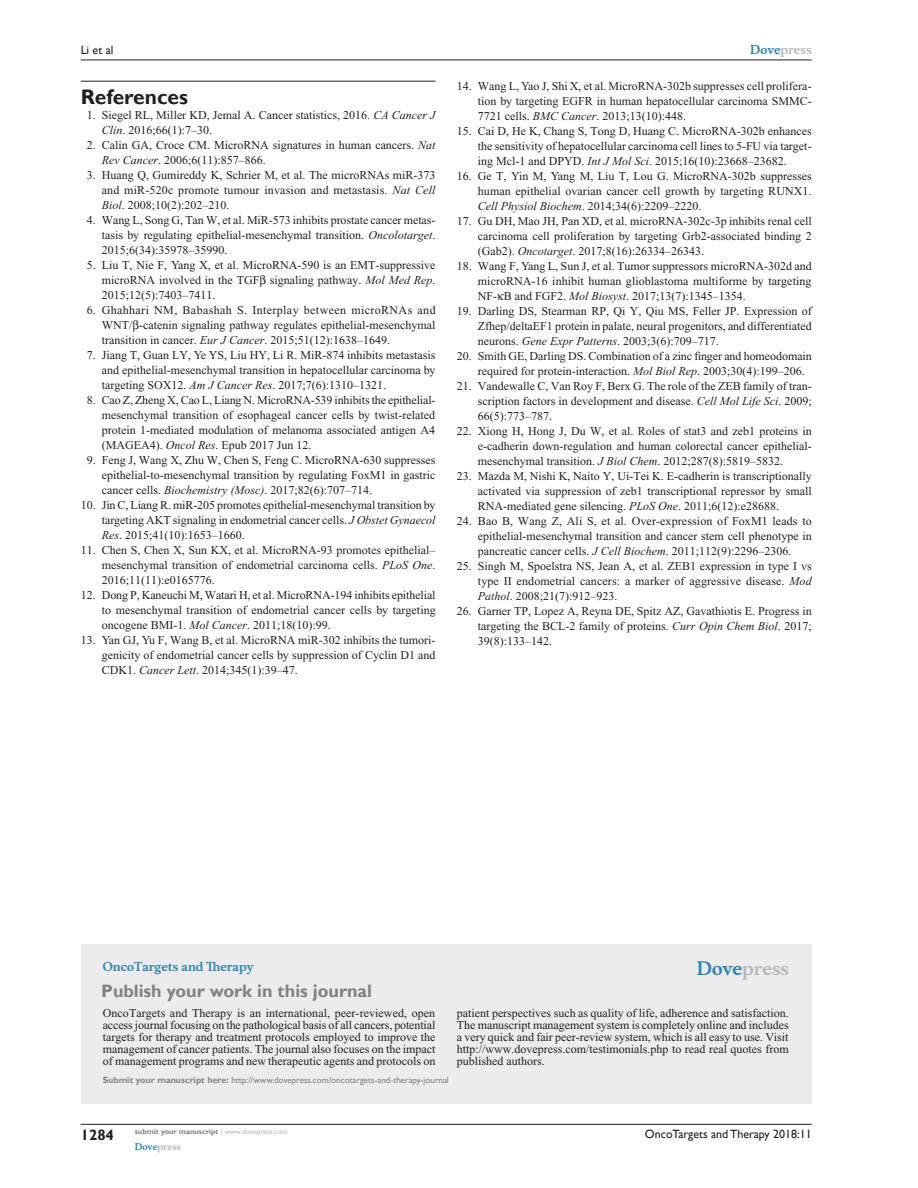
<style>
.page{position:relative;width:918px;height:1188px;background:#fff}
.page>*{position:absolute;margin:0;border:0;box-sizing:border-box;transform-origin:0 0}
.RefH{font:700 21px "Gill Sans";color:#231f20}
.PromBx-H1{font:700 18px "Gill Sans";color:#808285}
.PromBx-Brand{font:700 18px "Musee";color:#b8b9bc}
.t1{font:700 15px "Gill Sans";color:#231f20}
.RefNL2{font:12px/15px "Times New Roman";color:#231f20;text-align:justify}
.PromBx-Tx{font:12px/12px "Times New Roman";color:#231f20;text-align:justify}
.t2{font:12px "Gill Sans";color:#231f20}
.PromBx-JrnlName{font:700 12px "Musee";color:#3485ae}
.t3{font:700 12px "Musee";color:#b8b9bc}
.PromBx-SubmitMssWebA{font:9px "Gill Sans";color:#808285}
.t4{font:700 9px "Musee";color:#b8b9bc}
.t5{font:700 7.5px "Gill Sans";color:#808285}
.s1{font-style:italic}
.s2{color:#3485ae}
.s3{font-weight:700}
.s4{font-weight:400;color:#b8b9bc}
</style>
<div class="page">
<div style="left:81px;top:944px;width:731px;height:159px;background:#ececee"></div>
<hr style="left:81px;top:1124px;width:731px;height:1px;background:#231f20">
<hr style="left:81px;top:60px;width:731px;height:1px;background:#231f20">
<hr style="left:81px;top:81px;width:355px;height:1px;background:#231f20">
<p class="t2" style="left:81px;top:43px;width:34px">Li et al</p>
<p class="RefH" style="left:81px;top:84px;width:109px">References</p>
<p class="RefNL2" style="left:102px;top:108px;width:335px;text-indent:-15px">1. Siegel RL, Miller KD, Jemal A. Cancer statistics, 2016. <span class="s1">CA Cancer J<br>Clin</span>. 2016;66(1):7–30.</p>
<p class="RefNL2" style="left:102px;top:138px;width:335px;text-indent:-15px">2. Calin GA, Croce CM. MicroRNA signatures in human cancers. <span class="s1">Nat<br>Rev Cancer</span>. 2006;6(11):857–866.</p>
<p class="RefNL2" style="left:102px;top:168px;width:335px;text-indent:-15px">3. Huang Q, Gumireddy K, Schrier M, et al. The microRNAs miR-373 and miR-520c promote tumour invasion and metastasis. <span class="s1">Nat Cell Biol</span>. 2008;10(2):202–210.</p>
<p class="RefNL2" style="left:102px;top:213px;width:335px;text-indent:-15px">4. Wang L, Song G, Tan W, et al. MiR-573 inhibits prostate cancer metas&shy;tasis by regulating epithelial-mesenchymal transition. <span class="s1">Oncolotarget</span>.<br>2015;6(34):35978–35990.</p>
<p class="RefNL2" style="left:102px;top:258px;width:335px;text-indent:-15px">5. Liu T, Nie F, Yang X, et al. MicroRNA-590 is an EMT-suppressive microRNA involved in the TGF signaling pathway. <span class="s1">Mol Med Rep</span>.<br>2015;12(5):7403–7411.</p>
<p class="RefNL2" style="left:102px;top:303px;width:335px;text-indent:-15px">6. Ghahhari NM, Babashah S. Interplay between microRNAs and WNT/ -catenin signaling pathway regulates epithelial-mesenchymal transition in cancer. <span class="s1">Eur J Cancer</span>. 2015;51(12):1638–1649.</p>
<p class="RefNL2" style="left:102px;top:348px;width:335px;text-indent:-15px">7. Jiang T, Guan LY, Ye YS, Liu HY, Li R. MiR-874 inhibits metastasis and epithelial-mesenchymal transition in hepatocellular carcinoma by targeting SOX12. <span class="s1">Am J Cancer Res</span>. 2017;7(6):1310–1321.</p>
<p class="RefNL2" style="left:102px;top:393px;width:335px;text-indent:-15px">8. Cao Z, Zheng X, Cao L, Liang N. MicroRNA-539 inhibits the epithelial&shy;mesenchymal transition of esophageal cancer cells by twist-related protein 1-mediated modulation of melanoma associated antigen A4 (MAGEA4). <span class="s1">Oncol Res</span>. Epub 2017 Jun 12.</p>
<p class="RefNL2" style="left:102px;top:453px;width:335px;text-indent:-15px">9. Feng J, Wang X, Zhu W, Chen S, Feng C. MicroRNA-630 suppresses epithelial-to-mesenchymal transition by regulating FoxM1 in gastric cancer cells. <span class="s1">Biochemistry (Mosc)</span>. 2017;82(6):707–714.</p>
<p class="RefNL2" style="left:102px;top:498px;width:335px;text-indent:-21px">10. Jin C, Liang R. miR-205 promotes epithelial-mesenchymal transition by targeting AKT signaling in endometrial cancer cells. <span class="s1">J Obstet Gynaecol Res</span>. 2015;41(10):1653–1660.</p>
<p class="RefNL2" style="left:102px;top:543px;width:335px;text-indent:-21px">11. Chen S, Chen X, Sun KX, et al. MicroRNA-93 promotes epithelial– mesenchymal transition of endometrial carcinoma cells. <span class="s1">PLoS One</span>.<br>2016;11(11):e0165776.</p>
<p class="RefNL2" style="left:102px;top:588px;width:335px;text-indent:-21px">12. Dong P, Kaneuchi M, Watari H, et al. MicroRNA-194 inhibits epithelial to mesenchymal transition of endometrial cancer cells by targeting oncogene BMI-1. <span class="s1">Mol Cancer</span>. 2011;18(10):99.</p>
<p class="RefNL2" style="left:102px;top:633px;width:335px;text-indent:-21px">13. Yan GJ, Yu F, Wang B, et al. MicroRNA miR-302 inhibits the tumori&shy;genicity of endometrial cancer cells by suppression of Cyclin D1 and CDK1. <span class="s1">Cancer Lett</span>. 2014;345(1):39–47.</p>
<p class="t3" style="left:750px;top:43px;width:63px"><span class="s2">Dove</span>press</p>
<p class="RefNL2" style="left:478px;top:79px;width:335px;text-indent:-21px">14. Wang L, Yao J, Shi X, et al. MicroRNA-302b suppresses cell prolifera&shy;tion by targeting EGFR in human hepatocellular carcinoma SMMC-7721 cells. <span class="s1">BMC Cancer</span>. 2013;13(10):448.</p>
<p class="RefNL2" style="left:478px;top:124px;width:335px;text-indent:-21px">15. Cai D, He K, Chang S, Tong D, Huang C. MicroRNA-302b enhances the sensitivity of hepatocellular carcinoma cell lines to 5-FU via target&shy;ing Mcl-1 and DPYD. <span class="s1">Int J Mol Sci</span>. 2015;16(10):23668–23682.</p>
<p class="RefNL2" style="left:478px;top:169px;width:335px;text-indent:-21px">16. Ge T, Yin M, Yang M, Liu T, Lou G. MicroRNA-302b suppresses human epithelial ovarian cancer cell growth by targeting RUNX1.<br><span class="s1">Cell Physiol Biochem</span>. 2014;34(6):2209–2220.</p>
<p class="RefNL2" style="left:478px;top:214px;width:335px;text-indent:-21px">17. Gu DH, Mao JH, Pan XD, et al. microRNA-302c-3p inhibits renal cell carcinoma cell proliferation by targeting Grb2-associated binding 2 (Gab2). <span class="s1">Oncotarget</span>. 2017;8(16):26334–26343.</p>
<p class="RefNL2" style="left:478px;top:259px;width:335px;text-indent:-21px">18. Wang F, Yang L, Sun J, et al. Tumor suppressors microRNA-302d and microRNA-16 inhibit human glioblastoma multiforme by targeting NF- B and FGF2. <span class="s1">Mol Biosyst</span>. 2017;13(7):1345–1354.</p>
<p class="RefNL2" style="left:478px;top:304px;width:335px;text-indent:-21px">19. Darling DS, Stearman RP, Qi Y, Qiu MS, Feller JP. Expression of Zfhep/deltaEF1 protein in palate, neural progenitors, and differentiated neurons. <span class="s1">Gene Expr Patterns</span>. 2003;3(6):709–717.</p>
<p class="RefNL2" style="left:478px;top:349px;width:336px;text-indent:-21px">20. Smith GE, Darling DS. Combination of a zinc finger and homeodomain required for protein-interaction. <span class="s1">Mol Biol Rep</span>. 2003;30(4):199–206.</p>
<p class="RefNL2" style="left:478px;top:379px;width:335px;text-indent:-21px">21. Vandewalle C, Van Roy F, Berx G. The role of the ZEB family of tran&shy;scription factors in development and disease. <span class="s1">Cell Mol Life Sci</span>. 2009; 66(5):773–787.</p>
<p class="RefNL2" style="left:478px;top:424px;width:335px;text-indent:-21px">22. Xiong H, Hong J, Du W, et al. Roles of stat3 and zeb1 proteins in e-cadherin down-regulation and human colorectal cancer epithelial&shy;mesenchymal transition. <span class="s1">J Biol Chem</span>. 2012;287(8):5819–5832.</p>
<p class="RefNL2" style="left:478px;top:469px;width:335px;text-indent:-21px">23. Mazda M, Nishi K, Naito Y, Ui-Tei K. E-cadherin is transcriptionally activated via suppression of zeb1 transcriptional repressor by small RNA-mediated gene silencing. <span class="s1">PLoS One</span>. 2011;6(12):e28688.</p>
<p class="RefNL2" style="left:478px;top:514px;width:335px;text-indent:-21px">24. Bao B, Wang Z, Ali S, et al. Over-expression of FoxM1 leads to epithelial-mesenchymal transition and cancer stem cell phenotype in pancreatic cancer cells. <span class="s1">J Cell Biochem</span>. 2011;112(9):2296–2306.</p>
<p class="RefNL2" style="left:478px;top:559px;width:335px;text-indent:-21px">25. Singh M, Spoelstra NS, Jean A, et al. ZEB1 expression in type I vs type II endometrial cancers: a marker of aggressive disease. <span class="s1">Mod Pathol</span>. 2008;21(7):912–923.</p>
<p class="RefNL2" style="left:478px;top:604px;width:335px;text-indent:-21px">26. Garner TP, Lopez A, Reyna DE, Spitz AZ, Gavathiotis E. Progress in targeting the BCL-2 family of proteins. <span class="s1">Curr Opin Chem Biol</span>. 2017; 39(8):133–142.</p>
<p class="PromBx-JrnlName" style="left:103px;top:959px;width:152px">OncoTargets and Therapy</p>
<p class="PromBx-H1" style="left:101px;top:980px;width:272px">Publish your work in this journal</p>
<p class="PromBx-Brand" style="left:697px;top:958px;width:94px"><span class="s2">Dove</span>press</p>
<p class="PromBx-Tx" style="left:103px;top:1007px;width:334px">OncoTargets and Therapy is an international, peer-reviewed, open access journal focusing on the pathological basis of all cancers, potential targets for therapy and treatment protocols employed to improve the management of cancer patients. The journal also focuses on the impact of management programs and new therapeutic agents and protocols on</p>
<p class="PromBx-Tx" style="left:457px;top:1007px;width:333px">patient perspectives such as quality of life, adherence and satisfaction.<br>The manuscript management system is completely online and includes a very quick and fair peer-review system, which is all easy to use. Visit http://www.dovepress.com/testimonials.php to read real quotes from published authors.</p>
<p class="PromBx-SubmitMssWebA" style="left:103px;top:1075px;width:348px"><span class="s3">Submit your manuscript here:</span> http://www.dovepress.com/oncotargets-and-therapy-journal</p>
<p class="t1" style="left:81px;top:1126px;width:35px">1284</p>
<p class="t5" style="left:135px;top:1127px;width:154px">submit your manuscript <span class="s4">| www.dovepress.com</span></p>
<p class="t4" style="left:135px;top:1141px;width:48px"><span class="s2">Dove</span>press</p>
<p class="t2" style="left:645px;top:1127px;width:168px">OncoTargets and Therapy 2018:11</p>
</div>
